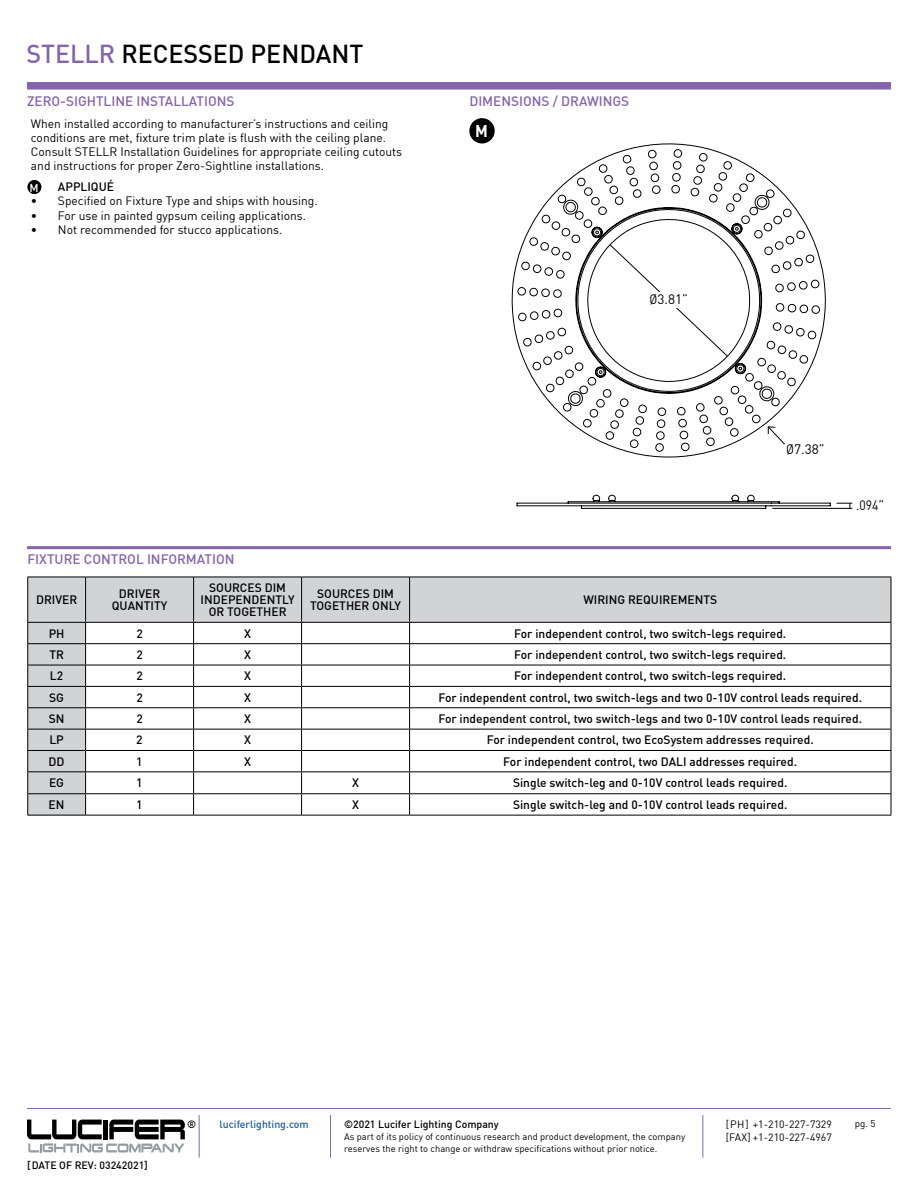
<style>
.page{position:relative;width:918px;height:1188px;background:#fff}
.page>*{position:absolute;margin:0;border:0;box-sizing:border-box;transform-origin:0 0}
.t1{font:500 25.5px "DIN";color:#000}
.t2{font:700 16.8px "DIN";color:#fff;scale:.94 1}
.t3{font:500 13.5px "DIN";color:#8564ab}
.t4{font:13.5px "DIN";color:#000;scale:.9 1}
.t5{font:500 12px/12px "DIN";color:#000;text-align:center}
.t6{font:12px/14.2px "DIN";color:#000}
.t7{font:500 11.25px "DIN";color:#fff}
.t8{font:500 10.5px "DIN";color:#000}
.t9{font:10.5px "DIN";color:#000}
.t10{font:500 10.5px "DIN";color:#215e9e}
.t11{font:9.75px "DIN";color:#000}
.t12{font:9.3px/12px "DIN";color:#000}
.s1{color:#8564ab}
</style>
<div class="page">
<hr style="left:27px;top:1108px;width:864px;height:1px;background:#8564ab">
<hr style="left:199px;top:1115px;width:1px;height:43px;background:#8564ab">
<hr style="left:330px;top:1115px;width:1px;height:43px;background:#8564ab">
<hr style="left:702px;top:1115px;width:1px;height:43px;background:#8564ab">
<svg style="left:27px;top:1120px;width:158px;height:32px"></svg>
<div style="left:27px;top:82px;width:864px;height:8px;background:#8564ab"></div>
<div style="left:27px;top:180px;width:14px;height:14px;background:#000;border-radius:50%"></div>
<svg style="left:516px;top:494px;width:315px;height:15px"></svg>
<div style="left:469px;top:118px;width:26px;height:25px;background:#000;border-radius:50%"></div>
<svg style="left:511px;top:143px;width:315px;height:315px"></svg>
<svg style="left:609px;top:244px;width:120px;height:113px"></svg>
<div style="left:645px;top:292px;width:48px;height:15px;background:#fff"></div>
<svg style="left:767px;top:426px;width:19px;height:19px"></svg>
<hr style="left:772px;top:508px;width:80px;height:1px;background:#000">
<svg style="left:837px;top:503px;width:15px;height:5px"></svg>
<svg style="left:28px;top:578px;width:863px;height:237px"></svg>
<hr style="left:27px;top:577px;width:59px;height:1px;background:#000">
<hr style="left:27px;top:577px;width:1px;height:45px;background:#000">
<hr style="left:86px;top:577px;width:108px;height:1px;background:#000">
<hr style="left:85px;top:577px;width:1px;height:45px;background:#000">
<hr style="left:194px;top:577px;width:108px;height:1px;background:#000">
<hr style="left:193px;top:577px;width:1px;height:45px;background:#000">
<hr style="left:302px;top:577px;width:108px;height:1px;background:#000">
<hr style="left:301px;top:577px;width:1px;height:45px;background:#000">
<hr style="left:410px;top:577px;width:481px;height:1px;background:#000">
<hr style="left:409px;top:577px;width:1px;height:45px;background:#000">
<hr style="left:891px;top:577px;width:1px;height:45px;background:#000">
<hr style="left:27px;top:622px;width:59px;height:1px;background:#000">
<hr style="left:86px;top:622px;width:108px;height:1px;background:#000">
<hr style="left:194px;top:622px;width:108px;height:1px;background:#000">
<hr style="left:302px;top:622px;width:108px;height:1px;background:#000">
<hr style="left:410px;top:622px;width:481px;height:1px;background:#000">
<hr style="left:27px;top:643px;width:59px;height:1px;background:#000">
<hr style="left:86px;top:643px;width:108px;height:1px;background:#000">
<hr style="left:194px;top:643px;width:108px;height:1px;background:#000">
<hr style="left:302px;top:643px;width:108px;height:1px;background:#000">
<hr style="left:410px;top:643px;width:481px;height:1px;background:#000">
<hr style="left:27px;top:665px;width:59px;height:1px;background:#000">
<hr style="left:86px;top:665px;width:108px;height:1px;background:#000">
<hr style="left:194px;top:665px;width:108px;height:1px;background:#000">
<hr style="left:302px;top:665px;width:108px;height:1px;background:#000">
<hr style="left:410px;top:665px;width:481px;height:1px;background:#000">
<hr style="left:27px;top:686px;width:59px;height:1px;background:#000">
<hr style="left:86px;top:686px;width:108px;height:1px;background:#000">
<hr style="left:194px;top:686px;width:108px;height:1px;background:#000">
<hr style="left:302px;top:686px;width:108px;height:1px;background:#000">
<hr style="left:410px;top:686px;width:481px;height:1px;background:#000">
<hr style="left:27px;top:707px;width:59px;height:1px;background:#000">
<hr style="left:86px;top:707px;width:108px;height:1px;background:#000">
<hr style="left:194px;top:707px;width:108px;height:1px;background:#000">
<hr style="left:302px;top:707px;width:108px;height:1px;background:#000">
<hr style="left:410px;top:707px;width:481px;height:1px;background:#000">
<hr style="left:27px;top:729px;width:59px;height:1px;background:#000">
<hr style="left:86px;top:729px;width:108px;height:1px;background:#000">
<hr style="left:194px;top:729px;width:108px;height:1px;background:#000">
<hr style="left:302px;top:729px;width:108px;height:1px;background:#000">
<hr style="left:410px;top:729px;width:481px;height:1px;background:#000">
<hr style="left:27px;top:750px;width:59px;height:1px;background:#000">
<hr style="left:86px;top:750px;width:108px;height:1px;background:#000">
<hr style="left:194px;top:750px;width:108px;height:1px;background:#000">
<hr style="left:302px;top:750px;width:108px;height:1px;background:#000">
<hr style="left:410px;top:750px;width:481px;height:1px;background:#000">
<hr style="left:27px;top:771px;width:59px;height:1px;background:#000">
<hr style="left:86px;top:771px;width:108px;height:1px;background:#000">
<hr style="left:194px;top:771px;width:108px;height:1px;background:#000">
<hr style="left:302px;top:771px;width:108px;height:1px;background:#000">
<hr style="left:410px;top:771px;width:481px;height:1px;background:#000">
<hr style="left:27px;top:793px;width:59px;height:1px;background:#000">
<svg style="left:27px;top:623px;width:1px;height:192px"></svg>
<hr style="left:86px;top:793px;width:108px;height:1px;background:#000">
<svg style="left:85px;top:623px;width:1px;height:192px"></svg>
<hr style="left:194px;top:793px;width:108px;height:1px;background:#000">
<svg style="left:193px;top:623px;width:1px;height:192px"></svg>
<hr style="left:302px;top:793px;width:108px;height:1px;background:#000">
<svg style="left:301px;top:623px;width:1px;height:192px"></svg>
<hr style="left:410px;top:793px;width:481px;height:1px;background:#000">
<svg style="left:409px;top:623px;width:1px;height:192px"></svg>
<svg style="left:891px;top:623px;width:1px;height:192px"></svg>
<hr style="left:27px;top:815px;width:59px;height:1px;background:#000">
<hr style="left:86px;top:815px;width:108px;height:1px;background:#000">
<hr style="left:194px;top:815px;width:108px;height:1px;background:#000">
<hr style="left:302px;top:815px;width:108px;height:1px;background:#000">
<hr style="left:410px;top:815px;width:481px;height:1px;background:#000">
<hr style="left:27px;top:546px;width:864px;height:3px;background:#8564ab">
<h1 class="t1" style="left:27px;top:38px;width:338px"><span class="s1">STELLR</span> RECESSED PENDANT</h1>
<p class="t3" style="left:27px;top:92px;width:209px">ZERO-SIGHTLINE INSTALLATIONS</p>
<p class="t6" style="left:31px;top:116px;width:373px">When installed according to manufacturer’s instructions and ceiling conditions are met, fixture trim plate is flush with the ceiling plane.<br>Consult STELLR Installation Guidelines for appropriate ceiling cutouts and instructions for proper Zero-Sightline installations.</p>
<p class="t5" style="left:58px;top:181px;width:58px">APPLIQUÉ</p>
<p class="t6" style="left:31px;top:194px;width:288px">• Specified on Fixture Type and ships with housing.</p>
<p class="t6" style="left:31px;top:208px;width:277px">• For use in painted gypsum ceiling applications.</p>
<p class="t6" style="left:31px;top:222px;width:253px">• Not recommended for stucco applications.</p>
<p class="t7" style="left:30px;top:181px;width:11px">M</p>
<p class="t3" style="left:469px;top:92px;width:161px">DIMENSIONS / DRAWINGS</p>
<h2 class="t2" style="left:475px;top:120px;width:15px">M</h2>
<p class="t4" style="left:649px;top:291px;width:44px">Ø3.81”</p>
<p class="t4" style="left:786px;top:441px;width:44px">Ø7.38”</p>
<p class="t4" style="left:856px;top:497px;width:33px">.094”</p>
<p class="t3" style="left:27px;top:550px;width:209px">FIXTURE CONTROL INFORMATION</p>
<p class="t5" style="left:36px;top:594px;width:43px">DRIVER</p>
<p class="t5" style="left:112px;top:588px;width:57px">DRIVER<br>QUANTITY</p>
<p class="t5" style="left:201px;top:582px;width:95px">SOURCES DIM<br>INDEPENDENTLY<br>OR TOGETHER</p>
<p class="t5" style="left:310px;top:588px;width:93px">SOURCES DIM<br>TOGETHER ONLY</p>
<p class="t5" style="left:583px;top:594px;width:135px">WIRING REQUIREMENTS</p>
<p class="t5" style="left:49px;top:627px;width:17px">PH</p>
<p class="t5" style="left:136px;top:627px;width:8px">2</p>
<p class="t5" style="left:244px;top:627px;width:8px">X</p>
<p class="t5" style="left:514px;top:627px;width:274px">For independent control, two switch-legs required.</p>
<p class="t5" style="left:49px;top:648px;width:16px">TR</p>
<p class="t5" style="left:136px;top:648px;width:8px">2</p>
<p class="t5" style="left:244px;top:648px;width:8px">X</p>
<p class="t5" style="left:514px;top:648px;width:274px">For independent control, two switch-legs required.</p>
<p class="t5" style="left:50px;top:670px;width:15px">L2</p>
<p class="t5" style="left:136px;top:670px;width:8px">2</p>
<p class="t5" style="left:244px;top:670px;width:8px">X</p>
<p class="t5" style="left:514px;top:670px;width:274px">For independent control, two switch-legs required.</p>
<p class="t5" style="left:49px;top:691px;width:16px">SG</p>
<p class="t5" style="left:136px;top:691px;width:8px">2</p>
<p class="t5" style="left:244px;top:691px;width:8px">X</p>
<p class="t5" style="left:438px;top:691px;width:425px">For independent control, two switch-legs and two 0-10V control leads required.</p>
<p class="t5" style="left:49px;top:712px;width:17px">SN</p>
<p class="t5" style="left:136px;top:712px;width:8px">2</p>
<p class="t5" style="left:244px;top:712px;width:8px">X</p>
<p class="t5" style="left:438px;top:712px;width:425px">For independent control, two switch-legs and two 0-10V control leads required.</p>
<p class="t5" style="left:49px;top:734px;width:16px">LP</p>
<p class="t5" style="left:136px;top:734px;width:8px">2</p>
<p class="t5" style="left:244px;top:734px;width:8px">X</p>
<p class="t5" style="left:487px;top:734px;width:328px">For independent control, two EcoSystem addresses required.</p>
<p class="t5" style="left:49px;top:755px;width:17px">DD</p>
<p class="t5" style="left:136px;top:755px;width:8px">1</p>
<p class="t5" style="left:244px;top:755px;width:8px">X</p>
<p class="t5" style="left:503px;top:755px;width:295px">For independent control, two DALI addresses required.</p>
<p class="t5" style="left:49px;top:777px;width:17px">EG</p>
<p class="t5" style="left:136px;top:777px;width:8px">1</p>
<p class="t5" style="left:352px;top:777px;width:8px">X</p>
<p class="t5" style="left:513px;top:777px;width:276px">Single switch-leg and 0-10V control leads required.</p>
<p class="t5" style="left:49px;top:798px;width:17px">EN</p>
<p class="t5" style="left:136px;top:798px;width:8px">1</p>
<p class="t5" style="left:352px;top:798px;width:8px">X</p>
<p class="t5" style="left:513px;top:798px;width:276px">Single switch-leg and 0-10V control leads required.</p>
<p class="t8" style="left:27px;top:1158px;width:122px">[DATE OF REV: 03242021]</p>
<p class="t8" style="left:187px;top:1117px;width:11px">®</p>
<p class="t10" style="left:220px;top:1117px;width:91px">luciferlighting.com</p>
<p class="t8" style="left:344px;top:1117px;width:156px">©2021 Lucifer Lighting Company</p>
<p class="t12" style="left:344px;top:1130px;width:343px">As part of its policy of continuous research and product development, the company reserves the right to change or withdraw specifications without prior notice.</p>
<p class="t9" style="left:726px;top:1117px;width:108px">[PH] +1-210-227-7329</p>
<p class="t11" style="left:855px;top:1118px;width:22px">pg. 5</p>
<p class="t9" style="left:726px;top:1131px;width:108px">[FAX] +1-210-227-4967</p>
</div>
